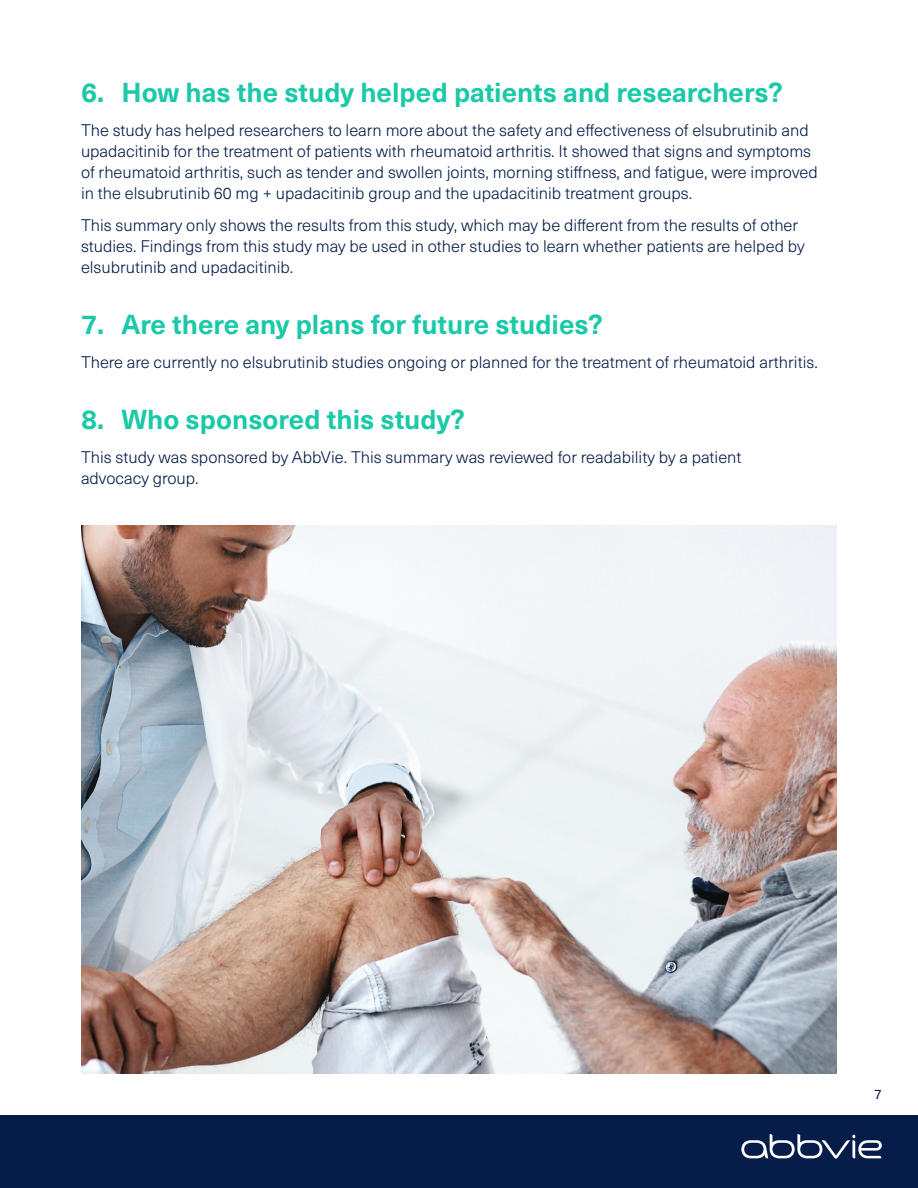
<style>
.page{position:relative;width:918px;height:1188px;background:#fff}
.page>*{position:absolute;margin:0;border:0;box-sizing:border-box;transform-origin:0 0}
.t1{font:700 27px "Neue Haas Unica Pro";color:#1ac9a8}
.t2{font:300 16.5px/21px "Neue Haas Unica Pro";color:#071d49}
.t3{font:13.5px "Neue Haas Unica Pro";color:#071d49}
</style>
<div class="page">
<div style="left:0;top:1115px;width:918px;height:73px;background:#071d49"></div>
<img style="left:81px;top:525px;width:756px;height:549px">
<svg style="left:741px;top:1134px;width:141px;height:25px"></svg>
<h1 class="t1" style="left:81px;top:76px;width:703px">6. How has the study helped patients and researchers?</h1>
<p class="t2" style="left:81px;top:120px;width:738px">The study has helped researchers to learn more about the safety and effectiveness of elsubrutinib and upadacitinib for the treatment of patients with rheumatoid arthritis. It showed that signs and symptoms of rheumatoid arthritis, such as tender and swollen joints, morning stiffness, and fatigue, were improved in the elsubrutinib 60 mg + upadacitinib group and the upadacitinib treatment groups.</p>
<p class="t2" style="left:81px;top:215px;width:725px">This summary only shows the results from this study, which may be different from the results of other studies. Findings from this study may be used in other studies to learn whether patients are helped by elsubrutinib and upadacitinib.</p>
<h1 class="t1" style="left:81px;top:307px;width:524px">7. Are there any plans for future studies?</h1>
<p class="t2" style="left:81px;top:352px;width:738px">There are currently no elsubrutinib studies ongoing or planned for the treatment of rheumatoid arthritis.</p>
<h1 class="t1" style="left:81px;top:403px;width:386px">8. Who sponsored this study?</h1>
<p class="t2" style="left:81px;top:447px;width:662px">This study was sponsored by AbbVie. This summary was reviewed for readability by a patient advocacy group.</p>
<p class="t3" style="left:874px;top:1086px;width:9px">7</p>
</div>
